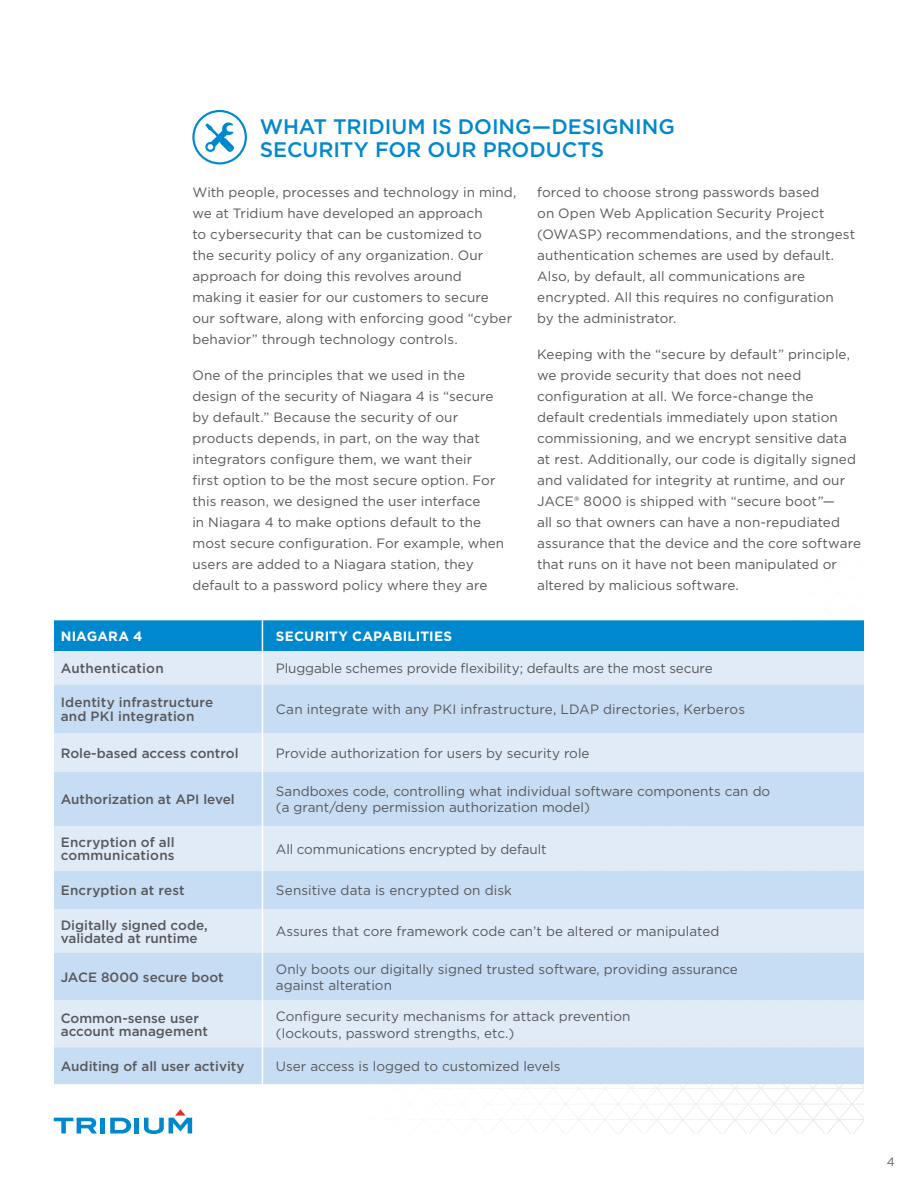
<style>
.page{position:relative;width:918px;height:1188px;background:#fff}
.page>*{position:absolute;margin:0;border:0;box-sizing:border-box;transform-origin:0 0}
.t1{font:500 21px/23.4px "Gotham";color:#0088ce}
.t2{font:13.5px/21px "Gotham";color:#58585b}
.t3{font:500 13.5px/13.5px "Gotham";color:#58585b}
.t4{font:700 13.5px "Gotham";letter-spacing:.015em;color:#fff}
.t5{font:12px "Gotham";color:#5e5f62}
</style>
<div class="page">
<svg style="left:54px;top:1118px;width:43px;height:16px"></svg>
<hr style="left:101px;top:1118px;width:4px;height:16px;background:#0088ce">
<svg style="left:110px;top:1118px;width:21px;height:16px"></svg>
<hr style="left:135px;top:1118px;width:4px;height:16px;background:#0088ce">
<svg style="left:144px;top:1109px;width:48px;height:25px"></svg>
<div style="left:54px;top:620px;width:810px;height:31px;background:#0088ce"></div>
<div style="left:54px;top:651px;width:810px;height:34px;background:#e1ebf8"></div>
<svg style="left:54px;top:685px;width:810px;height:399px;background:#d2e3f5"></svg>
<hr style="left:262px;top:620px;width:1px;height:31px;background:#fff">
<hr style="left:262px;top:651px;width:1px;height:34px;background:#fff">
<hr style="left:262px;top:685px;width:1px;height:48px;background:#fff">
<hr style="left:262px;top:733px;width:1px;height:39px;background:#fff">
<hr style="left:262px;top:772px;width:1px;height:54px;background:#fff">
<hr style="left:262px;top:826px;width:1px;height:45px;background:#fff">
<hr style="left:262px;top:871px;width:1px;height:38px;background:#fff">
<hr style="left:262px;top:909px;width:1px;height:44px;background:#fff">
<hr style="left:262px;top:953px;width:1px;height:47px;background:#fff">
<hr style="left:262px;top:1000px;width:1px;height:47px;background:#fff">
<hr style="left:262px;top:1047px;width:1px;height:37px;background:#fff">
<div style="left:192px;top:110px;width:55px;height:54px;border:2px solid #0088ce;border-radius:50%"></div>
<svg style="left:205px;top:122px;width:29px;height:30px"></svg>
<h1 class="t1" style="left:260px;top:115px;width:417px">WHAT TRIDIUM IS DOING—DESIGNING<br>SECURITY FOR OUR PRODUCTS</h1>
<p class="t2" style="left:192px;top:181px;width:326px">With people, processes and technology in mind, we at Tridium have developed an approach<br>to cybersecurity that can be customized to<br>the security policy of any organization. Our approach for doing this revolves around<br>making it easier for our customers to secure<br>our software, along with enforcing good “cyber behavior” through technology controls.</p>
<p class="t2" style="left:192px;top:364px;width:313px">One of the principles that we used in the design of the security of Niagara 4 is “secure by default.” Because the security of our products depends, in part, on the way that integrators configure them, we want their<br>first option to be the most secure option. For this reason, we designed the user interface<br>in Niagara 4 to make options default to the most secure configuration. For example, when users are added to a Niagara station, they default to a password policy where they are</p>
<p class="t2" style="left:537px;top:181px;width:320px">forced to choose strong passwords based<br>on Open Web Application Security Project (OWASP) recommendations, and the strongest authentication schemes are used by default.<br>Also, by default, all communications are encrypted. All this requires no configuration<br>by the administrator.</p>
<p class="t2" style="left:537px;top:343px;width:325px">Keeping with the “secure by default” principle, we provide security that does not need configuration at all. We force-change the default credentials immediately upon station commissioning, and we encrypt sensitive data at rest. Additionally, our code is digitally signed and validated for integrity at runtime, and our JACE® 8000 is shipped with “secure boot”—<br>all so that owners can have a non-repudiated assurance that the device and the core software that runs on it have not been manipulated or altered by malicious software.</p>
<p class="t4" style="left:61px;top:627px;width:83px">NIAGARA 4</p>
<p class="t4" style="left:276px;top:627px;width:178px">SECURITY CAPABILITIES</p>
<p class="t3" style="left:61px;top:661px;width:104px">Authentication</p>
<p class="t2" style="left:276px;top:658px;width:438px">Pluggable schemes provide flexibility; defaults are the most secure</p>
<p class="t3" style="left:61px;top:696px;width:154px">Identity infrastructure and PKI integration</p>
<p class="t2" style="left:276px;top:699px;width:471px">Can integrate with any PKI infrastructure, LDAP directories, Kerberos</p>
<p class="t3" style="left:61px;top:746px;width:179px">Role-based access control</p>
<p class="t2" style="left:276px;top:742px;width:315px">Provide authorization for users by security role</p>
<p class="t3" style="left:61px;top:792px;width:175px">Authorization at API level</p>
<p class="t2" style="left:276px;top:783px;width:496px;line-height:16.5px">Sandboxes code, controlling what individual software components can do (a grant/deny permission authorization model)</p>
<p class="t3" style="left:61px;top:835px;width:116px">Encryption of all communications</p>
<p class="t2" style="left:276px;top:838px;width:272px">All communications encrypted by default</p>
<p class="t3" style="left:61px;top:884px;width:126px">Encryption at rest</p>
<p class="t2" style="left:276px;top:880px;width:237px">Sensitive data is encrypted on disk</p>
<p class="t3" style="left:61px;top:918px;width:148px">Digitally signed code, validated at runtime</p>
<p class="t2" style="left:276px;top:921px;width:445px">Assures that core framework code can’t be altered or manipulated</p>
<p class="t3" style="left:61px;top:970px;width:165px">JACE 8000 secure boot</p>
<p class="t2" style="left:276px;top:961px;width:464px;line-height:16.5px">Only boots our digitally signed trusted software, providing assurance against alteration</p>
<p class="t3" style="left:61px;top:1011px;width:149px">Common-sense user account management</p>
<p class="t2" style="left:276px;top:1008px;width:356px;line-height:16.5px">Configure security mechanisms for attack prevention (lockouts, password strengths, etc.)</p>
<p class="t3" style="left:61px;top:1059px;width:185px">Auditing of all user activity</p>
<p class="t2" style="left:276px;top:1056px;width:286px">User access is logged to customized levels</p>
<p class="t5" style="left:887px;top:1154px;width:10px">4</p>
</div>
